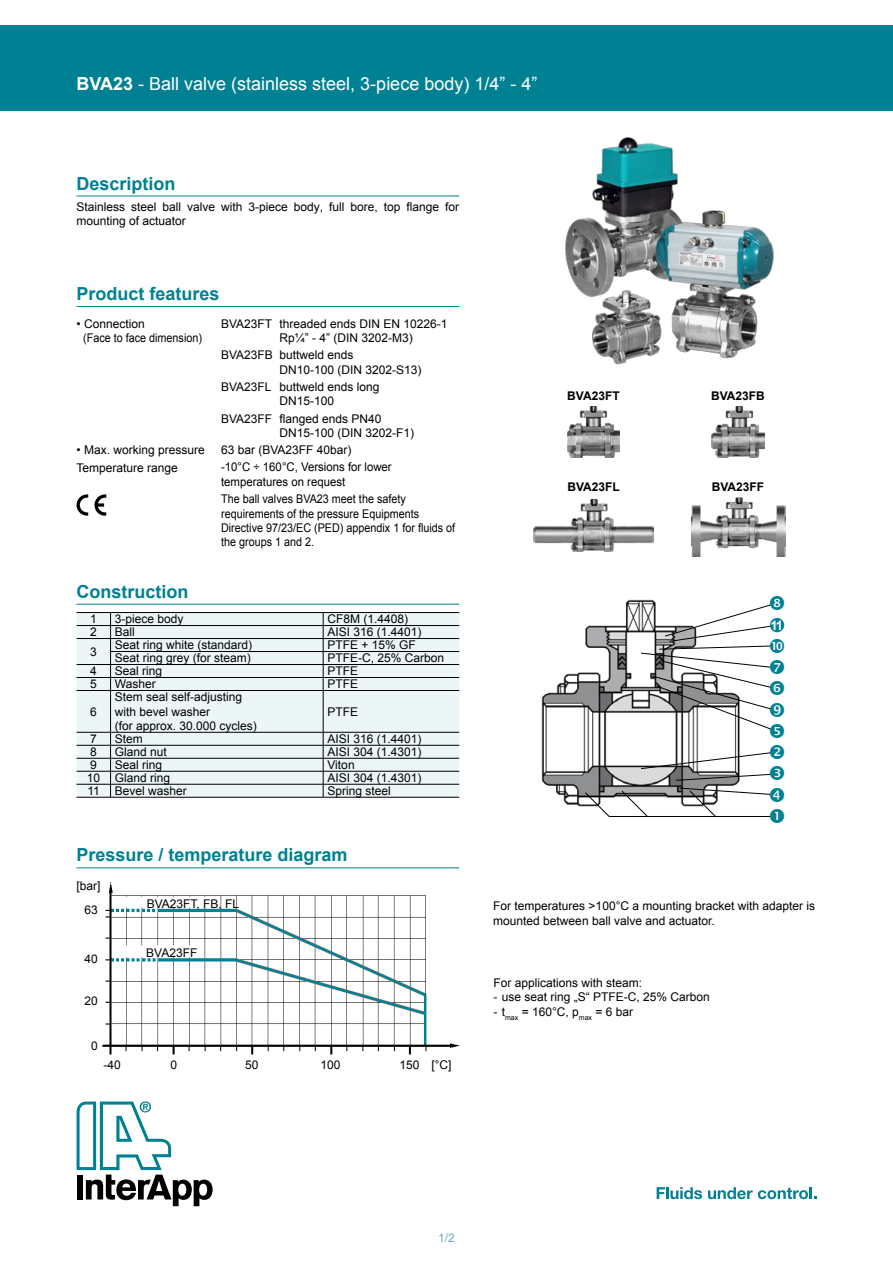
<style>
.page{position:relative;width:893px;height:1263px;background:#fff}
.page>*{position:absolute;margin:0;border:0;box-sizing:border-box;transform-origin:0 0}
.t1{font:700 18px "Arial";color:#008193}
.t2{font:18px "Arial";color:#fff}
.t3{font:700 13.2px "Arial";color:#fff}
.t4{font:12px/14.4px "Arial";color:#000}
.t5{font:12px/14.4px "Arial";color:#000;scale:.9 1}
.t6{font:12px/14.4px "Arial";color:#000;scale:.95 1}
.t7{font:700 12px "Arial";color:#000}
.t8{font:12px "Arial";color:#66b3be}
.s1{font-weight:700}
</style>
<div class="page">
<svg style="left:77px;top:1101px;width:136px;height:105px"></svg>
<svg style="left:657px;top:1187px;width:45px;height:12px"></svg>
<svg style="left:708px;top:1187px;width:108px;height:12px"></svg>
<div style="left:0;top:26px;width:893px;height:85px;background:#008193"></div>
<img style="left:566px;top:137px;width:208px;height:228px">
<img style="left:712px;top:406px;width:52px;height:51px">
<img style="left:691px;top:497px;width:94px;height:60px">
<img style="left:533px;top:500px;width:121px;height:51px">
<img style="left:568px;top:406px;width:51px;height:51px">
<img style="left:541px;top:600px;width:199px;height:206px">
<svg style="left:585px;top:792px;width:25px;height:25px"></svg>
<svg style="left:621px;top:790px;width:27px;height:26px"></svg>
<hr style="left:609px;top:816px;width:163px;height:1px;background:#000">
<img style="left:103px;top:882px;width:357px;height:173px">
<hr style="left:77px;top:196px;width:382px;height:1px;background:#008193">
<hr style="left:77px;top:306px;width:382px;height:1px;background:#008193">
<hr style="left:77px;top:604px;width:382px;height:1px;background:#008193">
<hr style="left:77px;top:867px;width:382px;height:1px;background:#008193">
<svg style="left:94px;top:494px;width:12px;height:22px"></svg>
<svg style="left:77px;top:494px;width:11px;height:22px"></svg>
<div style="left:77px;top:613px;width:382px;height:184px;background:#edf6f7"></div>
<hr style="left:77px;top:612px;width:34px;height:1px;background:#000">
<hr style="left:111px;top:612px;width:212px;height:1px;background:#000">
<hr style="left:323px;top:612px;width:136px;height:1px;background:#000">
<hr style="left:77px;top:625px;width:34px;height:1px;background:#000">
<hr style="left:111px;top:625px;width:212px;height:1px;background:#000">
<hr style="left:323px;top:625px;width:136px;height:1px;background:#000">
<hr style="left:77px;top:638px;width:34px;height:1px;background:#000">
<hr style="left:111px;top:638px;width:212px;height:1px;background:#000">
<hr style="left:323px;top:638px;width:136px;height:1px;background:#000">
<hr style="left:110px;top:651px;width:213px;height:1px;background:#000">
<hr style="left:323px;top:651px;width:136px;height:1px;background:#000">
<hr style="left:77px;top:664px;width:34px;height:1px;background:#000">
<hr style="left:111px;top:664px;width:212px;height:1px;background:#000">
<hr style="left:323px;top:664px;width:136px;height:1px;background:#000">
<hr style="left:77px;top:677px;width:34px;height:1px;background:#000">
<hr style="left:111px;top:677px;width:212px;height:1px;background:#000">
<svg style="left:110px;top:613px;width:1px;height:77px"></svg>
<hr style="left:323px;top:677px;width:136px;height:1px;background:#000">
<svg style="left:323px;top:613px;width:1px;height:77px"></svg>
<hr style="left:77px;top:690px;width:34px;height:1px;background:#000">
<hr style="left:111px;top:690px;width:212px;height:1px;background:#000">
<hr style="left:110px;top:691px;width:1px;height:41px;background:#000">
<hr style="left:323px;top:690px;width:136px;height:1px;background:#000">
<hr style="left:323px;top:691px;width:1px;height:41px;background:#000">
<hr style="left:77px;top:732px;width:34px;height:1px;background:#000">
<hr style="left:111px;top:732px;width:212px;height:1px;background:#000">
<hr style="left:323px;top:732px;width:136px;height:1px;background:#000">
<hr style="left:77px;top:745px;width:34px;height:1px;background:#000">
<hr style="left:111px;top:745px;width:212px;height:1px;background:#000">
<hr style="left:323px;top:745px;width:136px;height:1px;background:#000">
<hr style="left:77px;top:758px;width:34px;height:1px;background:#000">
<hr style="left:111px;top:758px;width:212px;height:1px;background:#000">
<hr style="left:323px;top:758px;width:136px;height:1px;background:#000">
<hr style="left:77px;top:771px;width:34px;height:1px;background:#000">
<hr style="left:111px;top:771px;width:212px;height:1px;background:#000">
<hr style="left:323px;top:771px;width:136px;height:1px;background:#000">
<hr style="left:77px;top:784px;width:34px;height:1px;background:#000">
<hr style="left:111px;top:784px;width:212px;height:1px;background:#000">
<svg style="left:110px;top:732px;width:1px;height:65px"></svg>
<hr style="left:323px;top:784px;width:136px;height:1px;background:#000">
<svg style="left:323px;top:732px;width:1px;height:65px"></svg>
<hr style="left:77px;top:797px;width:34px;height:1px;background:#000">
<hr style="left:111px;top:797px;width:212px;height:1px;background:#000">
<hr style="left:323px;top:797px;width:136px;height:1px;background:#000">
<svg style="left:641px;top:745px;width:131px;height:36px"></svg>
<svg style="left:679px;top:787px;width:94px;height:30px"></svg>
<svg style="left:641px;top:599px;width:143px;height:139px"></svg>
<h1 class="t2" style="left:77px;top:72px;width:462px"><span class="s1">BVA23</span> - Ball valve (stainless steel, 3-piece body) 1/4” - 4”</h1>
<h1 class="t1" style="left:77px;top:171px;width:101px">Description</h1>
<p class="t4" style="left:77px;top:200px;width:384px">Stainless steel ball valve with 3-piece body, full bore, top flange for mounting of actuator</p>
<h1 class="t1" style="left:77px;top:282px;width:145px">Product features</h1>
<p class="t4" style="left:83px;top:316px;width:120px;text-indent:-7px">• Connection<br>(Face to face dimension)</p>
<p class="t4" style="left:279px;top:316px;width:170px;text-indent:-58px">BVA23FT threaded ends DIN EN 10226-1<br>Rp¼” - 4” (DIN 3202-M3)</p>
<p class="t4" style="left:279px;top:348px;width:144px;text-indent:-58px">BVA23FB buttweld ends<br>DN10-100 (DIN 3202-S13)</p>
<p class="t4" style="left:279px;top:380px;width:102px;text-indent:-58px">BVA23FL buttweld ends long<br>DN15-100</p>
<p class="t4" style="left:279px;top:411px;width:136px;text-indent:-58px">BVA23FF flanged ends PN40<br>DN15-100 (DIN 3202-F1)</p>
<p class="t4" style="left:77px;top:443px;width:130px">• Max. working pressure</p>
<p class="t4" style="left:221px;top:443px;width:132px">63 bar (BVA23FF 40bar)</p>
<p class="t4" style="left:77px;top:460px;width:103px">Temperature range</p>
<p class="t6" style="left:221px;top:460px;width:181px">-10°C ÷ 160°C, Versions for lower temperatures on request</p>
<p class="t5" style="left:221px;top:492px;width:262px">The ball valves BVA23 meet the safety requirements of the pressure Equipments Directive 97/23/EC (PED) appendix 1 for fluids of the groups 1 and 2.</p>
<h1 class="t1" style="left:77px;top:580px;width:113px">Construction</h1>
<p class="t4" style="left:90px;top:612px;width:8px">1</p>
<p class="t4" style="left:115px;top:612px;width:70px">3-piece body</p>
<p class="t4" style="left:327px;top:612px;width:82px">CF8M (1.4408)</p>
<p class="t4" style="left:90px;top:625px;width:8px">2</p>
<p class="t4" style="left:115px;top:625px;width:22px">Ball</p>
<p class="t4" style="left:327px;top:625px;width:96px">AISI 316 (1.4401)</p>
<p class="t4" style="left:90px;top:645px;width:8px">3</p>
<p class="t4" style="left:115px;top:638px;width:139px">Seat ring white (standard)</p>
<p class="t4" style="left:327px;top:638px;width:90px">PTFE + 15% GF</p>
<p class="t4" style="left:115px;top:651px;width:138px">Seat ring grey (for steam)</p>
<p class="t4" style="left:327px;top:651px;width:118px">PTFE-C, 25% Carbon</p>
<p class="t4" style="left:90px;top:664px;width:8px">4</p>
<p class="t4" style="left:115px;top:664px;width:49px">Seal ring</p>
<p class="t4" style="left:327px;top:664px;width:32px">PTFE</p>
<p class="t4" style="left:90px;top:677px;width:8px">5</p>
<p class="t4" style="left:115px;top:677px;width:42px">Washer</p>
<p class="t4" style="left:327px;top:677px;width:32px">PTFE</p>
<p class="t4" style="left:90px;top:704px;width:8px">6</p>
<p class="t4" style="left:115px;top:690px;width:144px">Stem seal self-adjusting with bevel washer<br>(for approx. 30.000 cycles)</p>
<p class="t4" style="left:327px;top:704px;width:32px">PTFE</p>
<p class="t4" style="left:90px;top:732px;width:8px">7</p>
<p class="t4" style="left:115px;top:732px;width:30px">Stem</p>
<p class="t4" style="left:327px;top:732px;width:96px">AISI 316 (1.4401)</p>
<p class="t4" style="left:90px;top:745px;width:8px">8</p>
<p class="t4" style="left:115px;top:745px;width:54px">Gland nut</p>
<p class="t4" style="left:327px;top:745px;width:96px">AISI 304 (1.4301)</p>
<p class="t4" style="left:90px;top:758px;width:8px">9</p>
<p class="t4" style="left:115px;top:758px;width:49px">Seal ring</p>
<p class="t4" style="left:328px;top:758px;width:29px">Viton</p>
<p class="t4" style="left:87px;top:771px;width:85px">10 Gland ring</p>
<p class="t4" style="left:328px;top:771px;width:96px">AISI 304 (1.4301)</p>
<p class="t4" style="left:87px;top:784px;width:14px">11</p>
<p class="t4" style="left:115px;top:784px;width:74px">Bevel washer</p>
<p class="t4" style="left:328px;top:784px;width:65px">Spring steel</p>
<h1 class="t1" style="left:77px;top:843px;width:273px">Pressure / temperature diagram</h1>
<p class="t4" style="left:77px;top:874px;width:26px;line-height:23.9px;text-align:center">[bar]<br>63</p>
<p class="t4" style="left:84px;top:951px;width:15px">40</p>
<p class="t4" style="left:84px;top:994px;width:15px">20</p>
<p class="t4" style="left:91px;top:1039px;width:8px">0</p>
<p class="t4" style="left:147px;top:897px;width:94px">BVA23FT, FB, FL</p>
<p class="t4" style="left:146px;top:946px;width:53px">BVA23FF</p>
<p class="t4" style="left:103px;top:1057px;width:19px">-40</p>
<p class="t4" style="left:170px;top:1057px;width:8px">0</p>
<p class="t4" style="left:245px;top:1057px;width:15px">50</p>
<p class="t4" style="left:320px;top:1057px;width:22px">100</p>
<p class="t4" style="left:400px;top:1057px;width:53px">150 [°C]</p>
<p class="t7" style="left:567px;top:388px;width:54px">BVA23FT</p>
<p class="t7" style="left:567px;top:479px;width:54px">BVA23FL</p>
<p class="t7" style="left:711px;top:388px;width:55px">BVA23FB</p>
<p class="t7" style="left:712px;top:479px;width:54px">BVA23FF</p>
<p class="t3" style="left:770px;top:616px;width:14px">11</p>
<p class="t4" style="left:493px;top:899px;width:323px">For temperatures &gt;100°C a mounting bracket with adapter is mounted between ball valve and actuator.</p>
<p class="t4" style="left:493px;top:975px;width:150px">For applications with steam:</p>
<p class="t4" style="left:493px;top:990px;width:218px">- use seat ring „S“ PTFE-C, 25% Carbon</p>
<p class="t4" style="left:493px;top:1004px;width:141px">- t<sub>max</sub> = 160°C, p<sub>max</sub> = 6 bar</p>
<p class="t8" style="left:438px;top:1230px;width:18px">1/2</p>
</div>
